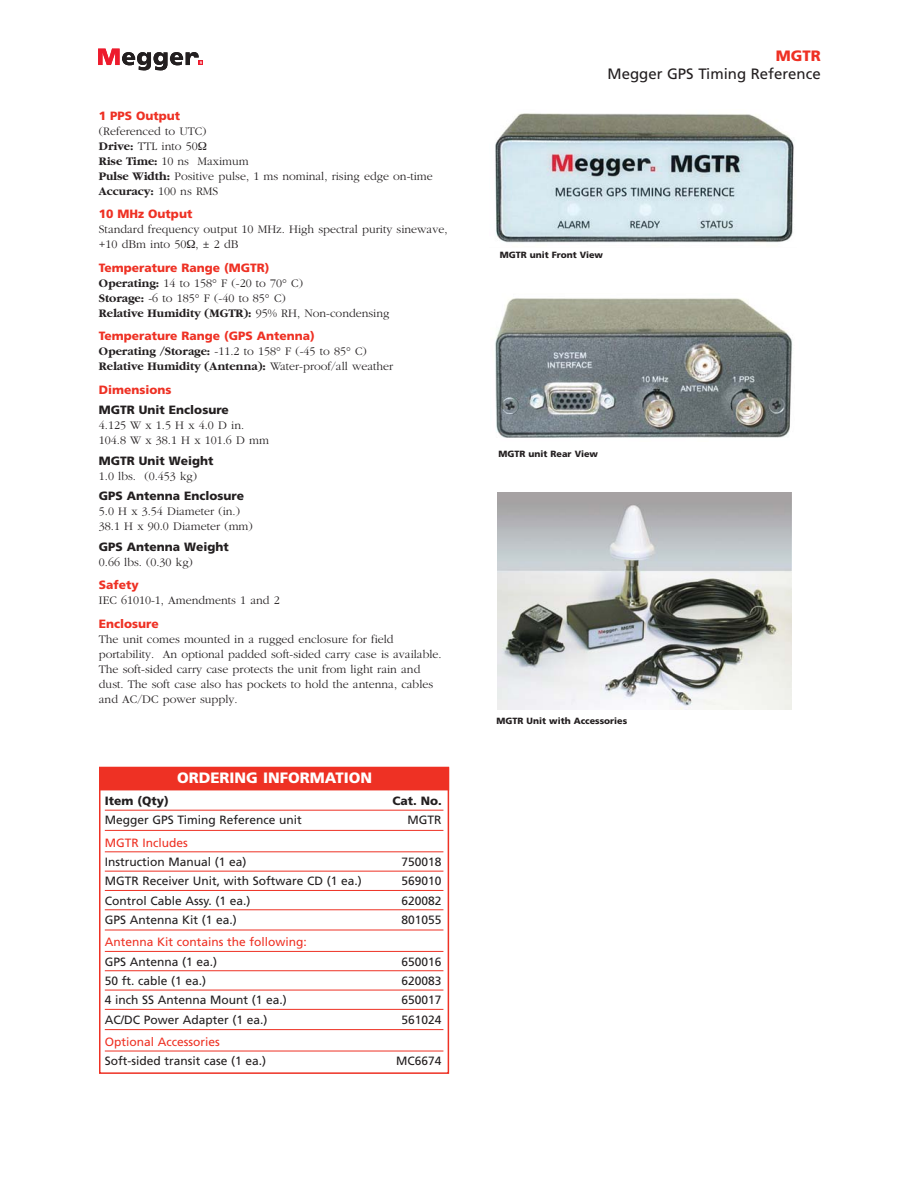
<style>
.page{position:relative;width:918px;height:1188px;background:#fff}
.page>*{position:absolute;margin:0;border:0;box-sizing:border-box;transform-origin:0 0}
.t1{font:15px "Frutiger";color:#231f20}
.t2{font:900 15px "Frutiger";color:#fff}
.t3{font:900 15px "Frutiger";color:#ee3124}
.t4{font:300 12px/15px "Garamond";color:#231f20}
.t5{font:12px "Frutiger";color:#231f20}
.t6{font:900 12px "Frutiger";color:#ee3124}
.t7{font:900 12px "Frutiger";color:#231f20}
.t8{font:12px "Frutiger";color:#ee3124}
.t9{font:900 9px "Frutiger";color:#231f20}
.s1{font-weight:700}
</style>
<div class="page">
<img style="left:497px;top:492px;width:295px;height:217px">
<svg style="left:98px;top:49px;width:105px;height:21px"></svg>
<img style="left:495px;top:113px;width:299px;height:130px">
<img style="left:495px;top:298px;width:298px;height:140px">
<div style="left:99px;top:767px;width:350px;height:307px;border:2px solid #ee3124"></div>
<hr style="left:105px;top:810px;width:338px;height:1px;background:#ee3124">
<hr style="left:105px;top:830px;width:338px;height:1px;background:#ee3124">
<hr style="left:105px;top:851px;width:338px;height:1px;background:#ee3124">
<hr style="left:105px;top:871px;width:338px;height:1px;background:#ee3124">
<hr style="left:105px;top:890px;width:338px;height:1px;background:#ee3124">
<hr style="left:105px;top:909px;width:338px;height:1px;background:#ee3124">
<hr style="left:105px;top:930px;width:338px;height:1px;background:#ee3124">
<hr style="left:105px;top:951px;width:338px;height:1px;background:#ee3124">
<hr style="left:105px;top:970px;width:338px;height:1px;background:#ee3124">
<hr style="left:105px;top:990px;width:338px;height:1px;background:#ee3124">
<hr style="left:105px;top:1009px;width:338px;height:1px;background:#ee3124">
<hr style="left:105px;top:1029px;width:338px;height:1px;background:#ee3124">
<hr style="left:105px;top:1051px;width:338px;height:1px;background:#ee3124">
<div style="left:100px;top:768px;width:348px;height:22px;background:#ee3124"></div>
<div style="left:100px;top:767px;width:349px;height:23px;border:2px solid #ee3124"></div>
<p class="t6" style="left:99px;top:111px;width:83px">1 PPS Output</p>
<p class="t4" style="left:99px;top:124px;width:335px">(Referenced to UTC)<br><span class="s1">Drive:</span> TTL into 50<br><span class="s1">Rise Time:</span> 10 ns Maximum<br><span class="s1">Pulse Width:</span> Positive pulse, 1 ms nominal, rising edge on-time<br><span class="s1">Accuracy:</span> 100 ns RMS</p>
<p class="t6" style="left:99px;top:209px;width:95px">10 MHz Output</p>
<p class="t4" style="left:99px;top:223px;width:350px">Standard frequency output 10 MHz. High spectral purity sinewave, +10 dBm into 50 , ± 2 dB</p>
<p class="t6" style="left:99px;top:263px;width:172px">Temperature Range (MGTR)</p>
<p class="t4" style="left:99px;top:276px;width:292px"><span class="s1">Operating:</span> 14 to 158° F (-20 to 70° C)<br><span class="s1">Storage:</span> -6 to 185° F (-40 to 85° C)<br><span class="s1">Relative Humidity (MGTR):</span> 95% RH, Non-condensing</p>
<p class="t6" style="left:99px;top:331px;width:218px">Temperature Range (GPS Antenna)</p>
<p class="t4" style="left:99px;top:345px;width:296px"><span class="s1">Operating /Storage:</span> -11.2 to 158° F (-45 to 85° C)<br><span class="s1">Relative Humidity (Antenna):</span> Water-proof/all weather</p>
<p class="t6" style="left:99px;top:385px;width:74px">Dimensions</p>
<p class="t7" style="left:99px;top:405px;width:131px">MGTR Unit Enclosure</p>
<p class="t4" style="left:99px;top:419px;width:172px">4.125 W x 1.5 H x 4.0 D in.<br>104.8 W x 38.1 H x 101.6 D mm</p>
<p class="t7" style="left:99px;top:456px;width:116px">MGTR Unit Weight</p>
<p class="t4" style="left:99px;top:470px;width:100px">1.0 lbs. (0.453 kg)</p>
<p class="t7" style="left:99px;top:491px;width:147px">GPS Antenna Enclosure</p>
<p class="t4" style="left:99px;top:505px;width:155px">5.0 H x 3.54 Diameter (in.)<br>38.1 H x 90.0 Diameter (mm)</p>
<p class="t7" style="left:99px;top:542px;width:131px">GPS Antenna Weight</p>
<p class="t4" style="left:99px;top:555px;width:96px">0.66 lbs. (0.30 kg)</p>
<p class="t6" style="left:99px;top:580px;width:41px">Safety</p>
<p class="t4" style="left:99px;top:594px;width:182px">IEC 61010-1, Amendments 1 and 2</p>
<p class="t6" style="left:99px;top:619px;width:61px">Enclosure</p>
<p class="t4" style="left:99px;top:633px;width:344px">The unit comes mounted in a rugged enclosure for field portability. An optional padded soft-sided carry case is available.<br>The soft-sided carry case protects the unit from light rain and dust. The soft case also has pockets to hold the antenna, cables and AC/DC power supply.</p>
<p class="t2" style="left:177px;top:772px;width:196px">ORDERING INFORMATION</p>
<p class="t7" style="left:105px;top:796px;width:66px">Item (Qty)</p>
<p class="t7" style="left:393px;top:796px;width:51px">Cat. No.</p>
<p class="t5" style="left:105px;top:815px;width:198px">Megger GPS Timing Reference unit</p>
<p class="t5" style="left:408px;top:815px;width:35px">MGTR</p>
<p class="t8" style="left:105px;top:838px;width:84px">MGTR Includes</p>
<p class="t5" style="left:105px;top:857px;width:143px">Instruction Manual (1 ea)</p>
<p class="t5" style="left:401px;top:857px;width:42px">750018</p>
<p class="t5" style="left:105px;top:876px;width:258px">MGTR Receiver Unit, with Software CD (1 ea.)</p>
<p class="t5" style="left:401px;top:876px;width:42px">569010</p>
<p class="t5" style="left:105px;top:896px;width:147px">Control Cable Assy. (1 ea.)</p>
<p class="t5" style="left:401px;top:896px;width:42px">620082</p>
<p class="t5" style="left:105px;top:915px;width:134px">GPS Antenna Kit (1 ea.)</p>
<p class="t5" style="left:401px;top:915px;width:42px">801055</p>
<p class="t8" style="left:105px;top:937px;width:203px">Antenna Kit contains the following:</p>
<p class="t5" style="left:105px;top:957px;width:114px">GPS Antenna (1 ea.)</p>
<p class="t5" style="left:401px;top:957px;width:42px">650016</p>
<p class="t5" style="left:105px;top:976px;width:103px">50 ft. cable (1 ea.)</p>
<p class="t5" style="left:401px;top:976px;width:42px">620083</p>
<p class="t5" style="left:105px;top:995px;width:183px">4 inch SS Antenna Mount (1 ea.)</p>
<p class="t5" style="left:401px;top:995px;width:42px">650017</p>
<p class="t5" style="left:105px;top:1015px;width:164px">AC/DC Power Adapter (1 ea.)</p>
<p class="t5" style="left:401px;top:1015px;width:42px">561024</p>
<p class="t8" style="left:105px;top:1037px;width:116px">Optional Accessories</p>
<p class="t5" style="left:105px;top:1056px;width:163px">Soft-sided transit case (1 ea.)</p>
<p class="t5" style="left:396px;top:1056px;width:47px">MC6674</p>
<p class="t3" style="left:776px;top:49px;width:47px">MGTR</p>
<p class="t1" style="left:608px;top:68px;width:215px">Megger GPS Timing Reference</p>
<p class="t9" style="left:500px;top:251px;width:105px">MGTR unit Front View</p>
<p class="t9" style="left:499px;top:451px;width:101px">MGTR unit Rear View</p>
<p class="t9" style="left:497px;top:717px;width:132px">MGTR Unit with Accessories</p>
</div>
